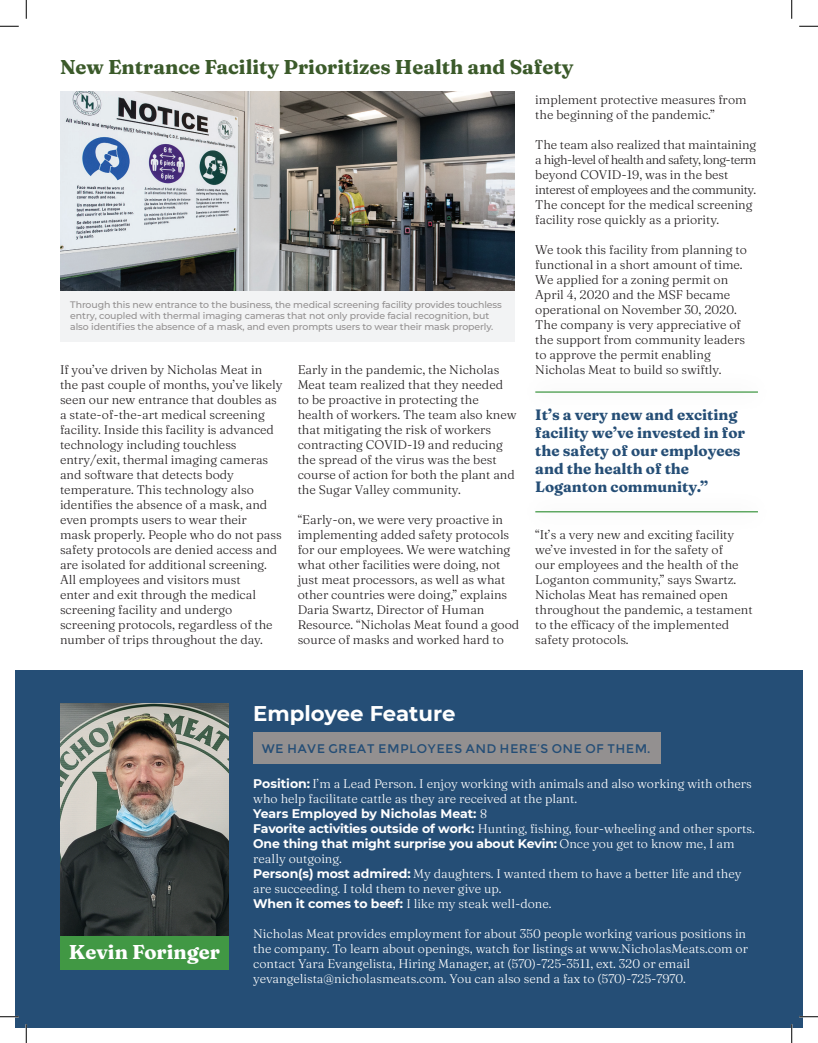
<style>
.page{position:relative;width:818px;height:1043px;background:#fff}
.page>*{position:absolute;margin:0;border:0;box-sizing:border-box;transform-origin:0 0}
.t1{font:700 21.25px "Montserrat";color:#fff}
.t2{font:900 20px "Fraunces 9 pt";color:#3b5a2a}
.t3{font:900 20px "Fraunces 9 pt";color:#fff}
.t4{font:900 15px/18px "Fraunces 9 pt";color:#254e76}
.t5{font:900 12.5px/15px "Fraunces 9 pt";color:#231f20}
.t6{font:900 12.5px/15px "Fraunces 9 pt";color:#fff}
.t7{font:700 12.5px "Montserrat";letter-spacing:-.01em;color:#fff}
.t8{font:12.5px "Montserrat";letter-spacing:.025em;color:#254e76}
.t9{font:500 9.38px/11.2px "Montserrat";letter-spacing:-.01em;color:#939090}
.s1{font-family:"Montserrat";font-weight:700}
.s2{font-family:"Fraunces 9 pt";font-weight:900}
</style>
<div class="page">
<hr style="left:535px;top:391px;width:223px;height:1px;background:#419844">
<hr style="left:535px;top:511px;width:223px;height:1px;background:#419844">
<div style="left:15px;top:670px;width:787px;height:358px;background:#254e76"></div>
<img style="left:60px;top:703px;width:169px;height:233px">
<div style="left:60px;top:936px;width:169px;height:33px;background:#419844"></div>
<div style="left:253px;top:731px;width:407px;height:32px;background:#939090"></div>
<img style="left:60px;top:92px;width:454px;height:199px">
<div style="left:60px;top:291px;width:454px;height:50px;background:#f2f3f4"></div>
<svg style="left:0;top:25px;width:19px;height:2px"></svg>
<svg style="left:799px;top:25px;width:19px;height:2px"></svg>
<svg style="left:0;top:1016px;width:19px;height:1px"></svg>
<svg style="left:799px;top:1015px;width:19px;height:2px"></svg>
<svg style="left:25px;top:0;width:2px;height:19px"></svg>
<svg style="left:25px;top:1024px;width:2px;height:18px"></svg>
<svg style="left:791px;top:0;width:1px;height:19px"></svg>
<svg style="left:790px;top:1024px;width:2px;height:18px"></svg>
<h2 class="t2" style="left:60px;top:51px;width:515px">New Entrance Facility Prioritizes Health and Safety</h2>
<p class="t9" style="left:70px;top:298px;width:433px">Through this new entrance to the business, the medical screening facility provides touchless entry, coupled with thermal imaging cameras that not only provide facial recognition, but also identifies the absence of a mask, and even prompts users to wear their mask properly.</p>
<p class="t5" style="left:60px;top:361px;width:224px">If you’ve driven by Nicholas Meat in the past couple of months, you’ve likely seen our new entrance that doubles as a state-of-the-art medical screening facility. Inside this facility is advanced technology including touchless entry/exit, thermal imaging cameras and software that detects body temperature. This technology also identifies the absence of a mask, and even prompts users to wear their<br>mask properly. People who do not pass safety protocols are denied access and are isolated for additional screening.<br>All employees and visitors must<br>enter and exit through the medical screening facility and undergo screening protocols, regardless of the number of trips throughout the day.</p>
<p class="t5" style="left:298px;top:361px;width:220px">Early in the pandemic, the Nicholas Meat team realized that they needed to be proactive in protecting the health of workers. The team also knew that mitigating the risk of workers contracting COVID-19 and reducing the spread of the virus was the best course of action for both the plant and the Sugar Valley community.</p>
<p class="t5" style="left:298px;top:511px;width:223px">“Early-on, we were very proactive in implementing added safety protocols for our employees. We were watching what other facilities were doing, not just meat processors, as well as what other countries were doing,” explains Daria Swartz, Director of Human Resource. “Nicholas Meat found a good source of masks and worked hard to</p>
<p class="t5" style="left:535px;top:91px;width:213px">implement protective measures from the beginning of the pandemic.”</p>
<p class="t5" style="left:535px;top:136px;width:222px">The team also realized that maintaining a high-level of health and safety, long-term beyond COVID-19, was in the best interest of employees and the community.<br>The concept for the medical screening facility rose quickly as a priority.</p>
<p class="t5" style="left:535px;top:241px;width:213px">We took this facility from planning to functional in a short amount of time.<br>We applied for a zoning permit on April 4, 2020 and the MSF became operational on November 30, 2020.<br>The company is very appreciative of the support from community leaders to approve the permit enabling Nicholas Meat to build so swiftly.</p>
<p class="t4" style="left:535px;top:405px;width:211px">It’s a very new and exciting facility we’ve invested in for the safety of our employees and the health of the<br>Loganton community.”</p>
<p class="t5" style="left:535px;top:526px;width:219px">“It’s a very new and exciting facility we’ve invested in for the safety of<br>our employees and the health of the Loganton community,” says Swartz.<br>Nicholas Meat has remained open throughout the pandemic, a testament to the efficacy of the implemented safety protocols.</p>
<h1 class="t1" style="left:253px;top:698px;width:204px">Employee Feature</h1>
<h2 class="t3" style="left:69px;top:936px;width:152px">Kevin Foringer</h2>
<p class="t8" style="left:262px;top:740px;width:390px">WE HAVE GREAT EMPLOYEES AND HERE’S ONE OF THEM.</p>
<p class="t6" style="left:253px;top:775px;width:500px"><span class="s1">Position:</span> I’m a Lead Person. I enjoy working with animals and also working with others who help facilitate cattle as they are received at the plant.</p>
<p class="t7" style="left:253px;top:804px;width:235px">Years Employed by Nicholas Meat: <span class="s2">8</span></p>
<p class="t6" style="left:253px;top:820px;width:503px"><span class="s1">Favorite activities outside of work:</span> Hunting, fishing, four-wheeling and other sports.</p>
<p class="t7" style="left:253px;top:834px;width:483px">One thing that might surprise you about Kevin: <span class="s2">Once you get to know me, I am</span></p>
<p class="t6" style="left:253px;top:850px;width:490px">really outgoing.<br><span class="s1">Person(s) most admired:</span> My daughters. I wanted them to have a better life and they are succeeding. I told them to never give up.<br><span class="s1">When it comes to beef:</span> I like my steak well-done.</p>
<p class="t6" style="left:253px;top:925px;width:496px">Nicholas Meat provides employment for about 350 people working various positions in the company. To learn about openings, watch for listings at www.NicholasMeats.com or contact Yara Evangelista, Hiring Manager, at (570)-725-3511, ext. 320 or email yevangelista@nicholasmeats.com. You can also send a fax to (570)-725-7970.</p>
</div>
